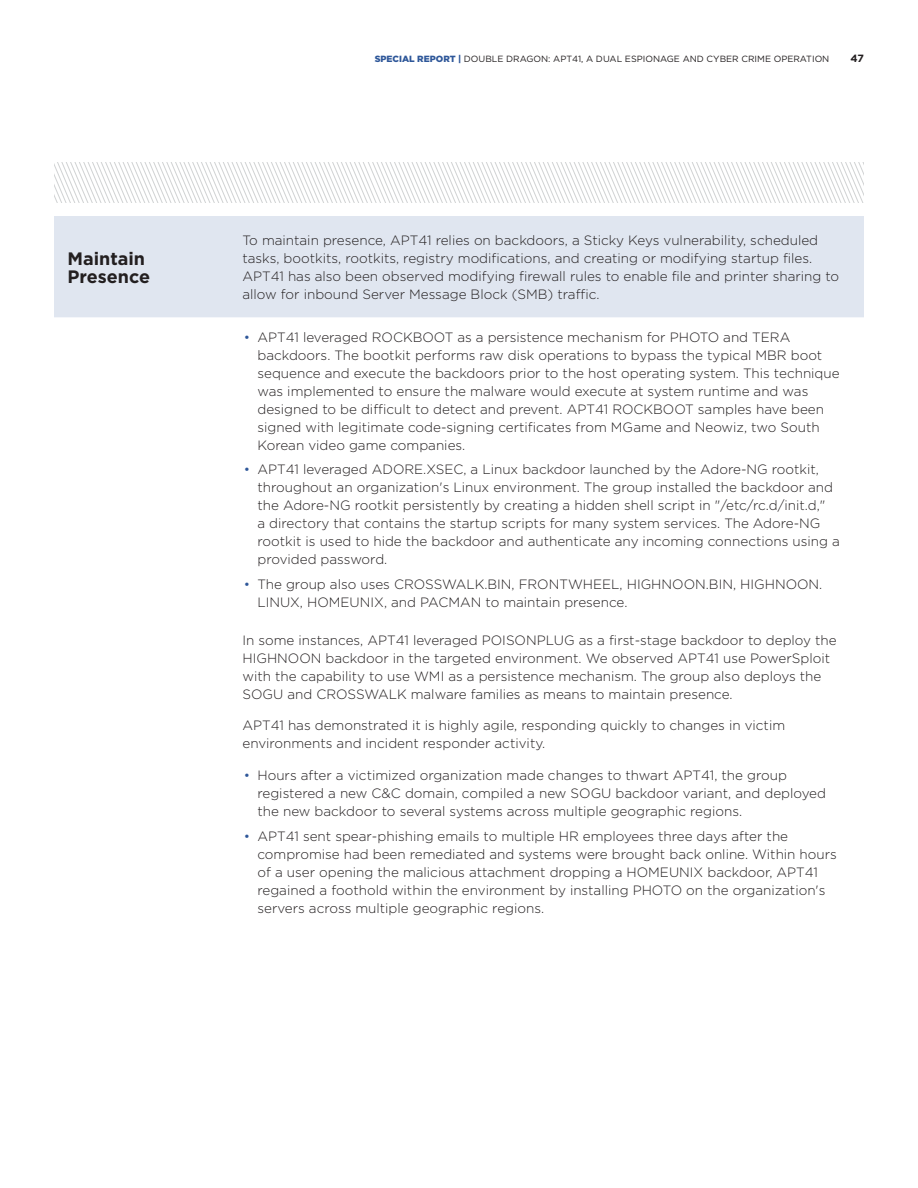
<style>
.page{position:relative;width:918px;height:1188px;background:#fff}
.page>*{position:absolute;margin:0;border:0;box-sizing:border-box;transform-origin:0 0}
.Subhead_Level_1{font:700 18px/18px "Gotham";color:#231f20}
.Body_Text_9_12{font:300 13.5px/18px "Gotham";color:#231f20}
.t1{font:700 10.5px "Gotham";color:#231f20}
.t2{font:9px "Gotham";color:#231f20}
.s1{font-weight:900;color:#2e5799}
.s2{color:#2e5799}
</style>
<div class="page">
<svg style="left:54px;top:162px;width:810px;height:40px"></svg>
<div style="left:54px;top:216px;width:810px;height:101px;background:#e0e6f0"></div>
<p class="Subhead_Level_1" style="left:68px;top:249px;width:84px">Maintain<br>Presence</p>
<p class="t2" style="left:375px;top:53px;width:456px"><span class="s1">SPECIAL REPORT |</span> DOUBLE DRAGON: APT41, A DUAL ESPIONAGE AND CYBER CRIME OPERATION</p>
<p class="t1" style="left:851px;top:52px;width:15px">47</p>
<p class="Body_Text_9_12" style="left:242px;top:231px;width:598px">To maintain presence, APT41 relies on backdoors, a Sticky Keys vulnerability, scheduled tasks, bootkits, rootkits, registry modifications, and creating or modifying startup files.<br>APT41 has also been observed modifying firewall rules to enable file and printer sharing to allow for inbound Server Message Block (SMB) traffic.</p>
<p class="Body_Text_9_12" style="left:257px;top:327px;width:584px;text-indent:-14px"><span class="s2">•</span> APT41 leveraged ROCKBOOT as a persistence mechanism for PHOTO and TERA backdoors. The bootkit performs raw disk operations to bypass the typical MBR boot sequence and execute the backdoors prior to the host operating system. This technique was implemented to ensure the malware would execute at system runtime and was designed to be difficult to detect and prevent. APT41 ROCKBOOT samples have been signed with legitimate code-signing certificates from MGame and Neowiz, two South Korean video game companies.</p>
<p class="Body_Text_9_12" style="left:257px;top:460px;width:584px;text-indent:-14px"><span class="s2">•</span> APT41 leveraged ADORE.XSEC, a Linux backdoor launched by the Adore-NG rootkit, throughout an organization's Linux environment. The group installed the backdoor and the Adore-NG rootkit persistently by creating a hidden shell script in "/etc/rc.d/init.d,"<br>a directory that contains the startup scripts for many system services. The Adore-NG rootkit is used to hide the backdoor and authenticate any incoming connections using a provided password.</p>
<p class="Body_Text_9_12" style="left:257px;top:575px;width:566px;text-indent:-14px"><span class="s2">•</span> The group also uses CROSSWALK.BIN, FRONTWHEEL, HIGHNOON.BIN, HIGHNOON.<br>LINUX, HOMEUNIX, and PACMAN to maintain presence.</p>
<p class="Body_Text_9_12" style="left:242px;top:631px;width:596px">In some instances, APT41 leveraged POISONPLUG as a first-stage backdoor to deploy the HIGHNOON backdoor in the targeted environment. We observed APT41 use PowerSploit with the capability to use WMI as a persistence mechanism. The group also deploys the SOGU and CROSSWALK malware families as means to maintain presence.</p>
<p class="Body_Text_9_12" style="left:242px;top:716px;width:544px">APT41 has demonstrated it is highly agile, responding quickly to changes in victim environments and incident responder activity.</p>
<p class="Body_Text_9_12" style="left:257px;top:766px;width:570px;text-indent:-14px"><span class="s2">•</span> Hours after a victimized organization made changes to thwart APT41, the group registered a new C&amp;C domain, compiled a new SOGU backdoor variant, and deployed the new backdoor to several systems across multiple geographic regions.</p>
<p class="Body_Text_9_12" style="left:257px;top:827px;width:581px;text-indent:-14px"><span class="s2">•</span> APT41 sent spear-phishing emails to multiple HR employees three days after the compromise had been remediated and systems were brought back online. Within hours of a user opening the malicious attachment dropping a HOMEUNIX backdoor, APT41 regained a foothold within the environment by installing PHOTO on the organization's servers across multiple geographic regions.</p>
</div>
